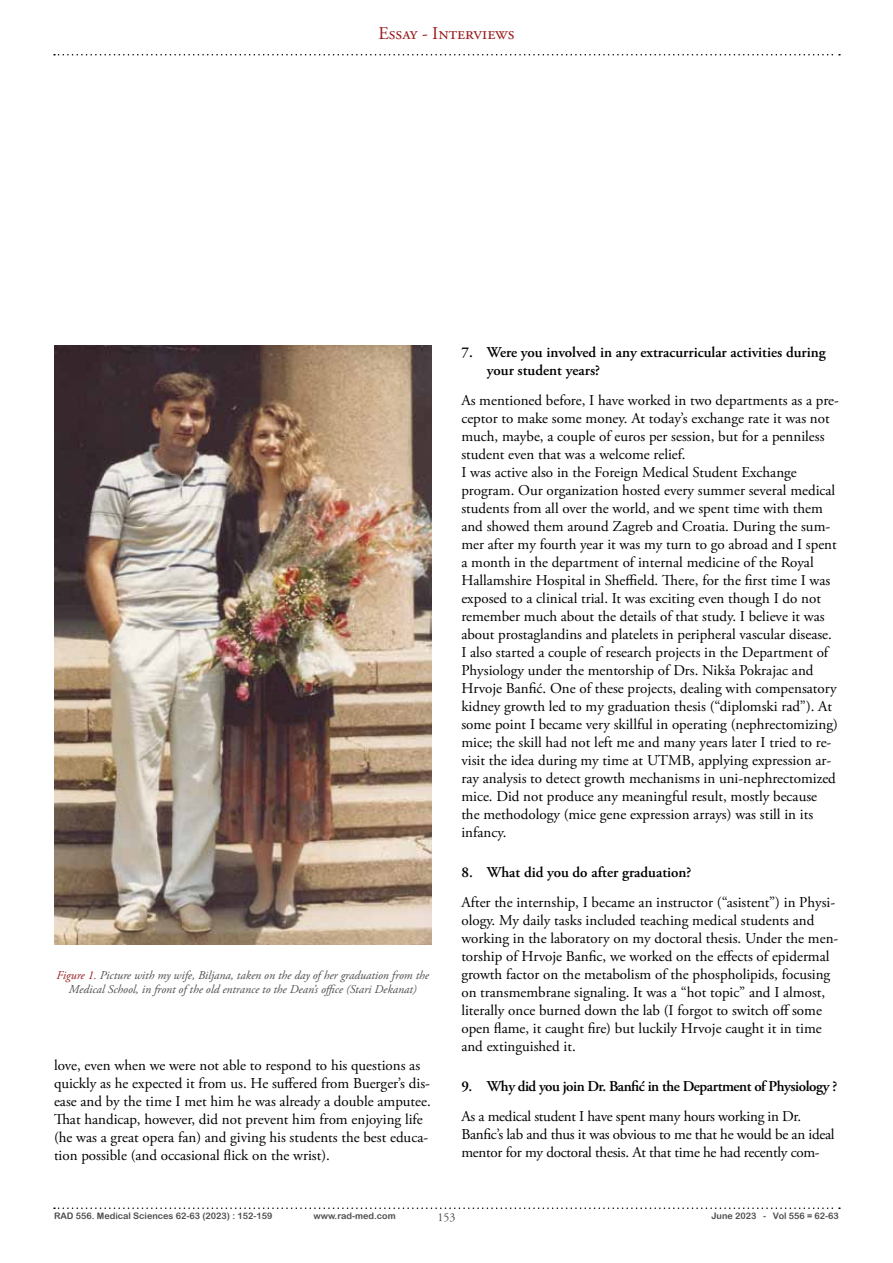
<style>
.page{position:relative;width:893px;height:1263px;background:#fff}
.page>*{position:absolute;margin:0;border:0;box-sizing:border-box;transform-origin:0 0}
.t1{font:18px "Adobe Garamond Pro";color:#981c1e}
.t2{font:15px/18px "Adobe Garamond Pro";color:#000}
.t3{font:15px/18px "Adobe Garamond Pro";letter-spacing:-.025em;color:#000}
.t4{font:600 15px/18px "Adobe Garamond Pro";color:#000}
.t5{font:600 15px "Adobe Garamond Pro";letter-spacing:-.03em;color:#000}
.t6{font:italic 12px/14.4px "Adobe Garamond Pro";color:#4d4d4d;text-align:center}
.t7{font:12px "Adobe Garamond Pro";color:#4d4d4d}
.t8{font:9px "Arial Rounded MT Bold";color:#4d4d4d}
.s1{color:#981c1e}
</style>
<div class="page">
<svg style="left:54px;top:54px;width:786px;height:2px"></svg>
<svg style="left:54px;top:1207px;width:786px;height:2px"></svg>
<img style="left:54px;top:346px;width:377px;height:598px">
<p class="t1" style="left:378px;top:23px;width:138px">Essay - Interviews</p>
<p class="t6" style="left:57px;top:968px;width:374px"><span class="s1">Figure 1.</span> Picture with my wife, Biljana, taken on the day of her graduation from the<br>Medical School, in front of the old entrance to the Dean’s office (Stari Dekanat)</p>
<p class="t2" style="left:54px;top:1057px;width:378px">love, even when we were not able to respond to his questions as quickly as he expected it from us. He suffered from Buerger’s dis&shy;ease and by the time I met him he was already a double amputee.<br>That handicap, however, did not prevent him from enjoying life (he was a great opera fan) and giving his students the best educa&shy;tion possible (and occasional flick on the wrist).</p>
<p class="t4" style="left:487px;top:343px;width:340px;text-indent:-26px">7. Were you involved in any extracurricular activities during your student years?</p>
<p class="t2" style="left:461px;top:392px;width:379px">As mentioned before, I have worked in two departments as a pre&shy;ceptor to make some money. At today’s exchange rate it was not much, maybe, a couple of euros per session, but for a penniless student even that was a welcome relief.<br>I was active also in the Foreign Medical Student Exchange program. Our organization hosted every summer several medical students from all over the world, and we spent time with them and showed them around Zagreb and Croatia. During the sum&shy;mer after my fourth year it was my turn to go abroad and I spent a month in the department of internal medicine of the Royal Hallamshire Hospital in Sheffield. There, for the first time I was exposed to a clinical trial. It was exciting even though I do not remember much about the details of that study. I believe it was about prostaglandins and platelets in peripheral vascular disease.<br>I also started a couple of research projects in the Department of Physiology under the mentorship of Drs. Nikša Pokrajac and Hrvoje Banfić. One of these projects, dealing with compensatory kidney growth led to my graduation thesis (“diplomski rad”). At some point I became very skillful in operating (nephrectomizing) mice; the skill had not left me and many years later I tried to re&shy;visit the idea during my time at UTMB, applying expression ar&shy;ray analysis to detect growth mechanisms in uni-nephrectomized mice. Did not produce any meaningful result, mostly because the methodology (mice gene expression arrays) was still in its infancy.</p>
<p class="t4" style="left:461px;top:863px;width:232px">8. What did you do after graduation?</p>
<p class="t2" style="left:461px;top:894px;width:378px">After the internship, I became an instructor (“asistent”) in Physi&shy;ology. My daily tasks included teaching medical students and working in the laboratory on my doctoral thesis. Under the men&shy;torship of Hrvoje Banfic, we worked on the effects of epidermal growth factor on the metabolism of the phospholipids, focusing on transmembrane signaling. It was a “hot topic” and I almost, literally once burned down the lab (I forgot to switch off some open flame, it caught fire) but luckily Hrvoje caught it in time and extinguished it.</p>
<p class="t5" style="left:461px;top:1077px;width:377px">9. Why did you join Dr. Banfić in the Department of Physiology ?</p>
<p class="t3" style="left:461px;top:1108px;width:375px">As a medical student I have spent many hours working in Dr.<br>Banfic’s lab and thus it was obvious to me that he would be an ideal mentor for my doctoral thesis. At that time he had recently com-</p>
<p class="t8" style="left:54px;top:1210px;width:220px">RAD 556. Medical Sciences 62-63 (2023) : 152-159</p>
<p class="t8" style="left:313px;top:1210px;width:84px">www.rad-med.com</p>
<p class="t7" style="left:437px;top:1210px;width:19px">153</p>
<p class="t8" style="left:711px;top:1210px;width:129px">June 2023 - Vol 556 = 62-63</p>
</div>
